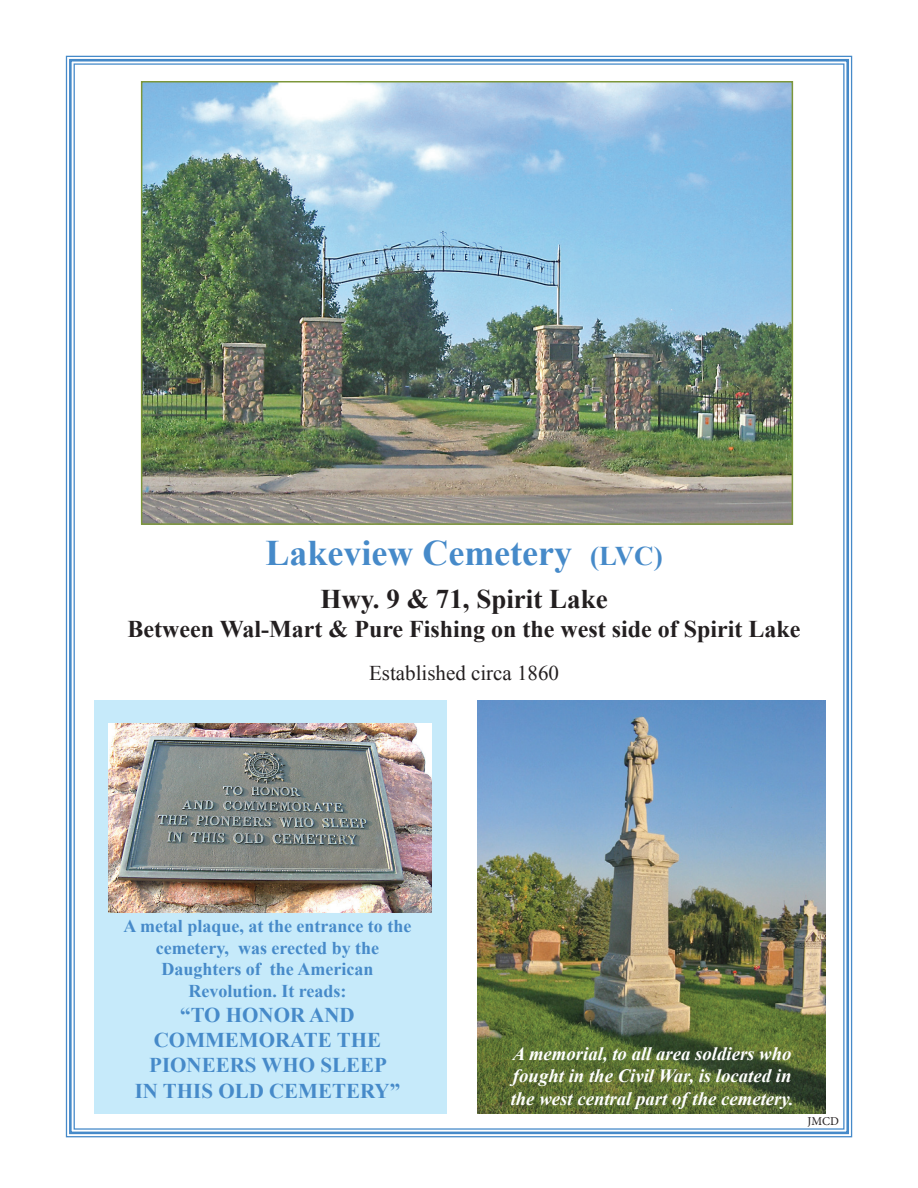
<style>
.page{position:relative;width:918px;height:1188px;background:#fff}
.page>*{position:absolute;margin:0;border:0;box-sizing:border-box;transform-origin:0 0}
.t1{font:700 36px "Times New Roman";color:#468ac9}
.t2{font:700 27px "Times New Roman";color:#231f20}
.t3{font:700 24px "Times New Roman";color:#231f20}
.t4{font:700 21px/25.2px "Times New Roman";color:#468ac9}
.t5{font:21px "Times New Roman";color:#231f20}
.t6{font:700 21px "Times New Roman";letter-spacing:.055em;color:#468ac9}
.t7{font:italic 700 18.75px/22.5px "Times New Roman";color:#fff}
.t8{font:700 18px/21.6px "Times New Roman";color:#468ac9;text-align:center}
.t9{font:12px "Minion Pro";color:#231f20}
.s1{font-size:27px}
</style>
<div class="page">
<img style="left:65px;top:55px;width:788px;height:1083px">
<div style="left:141px;top:81px;width:652px;height:444px;border:2px solid #7d973a"></div>
<img style="left:108px;top:723px;width:324px;height:190px">
<img style="left:478px;top:700px;width:347px;height:414px">
<h1 class="t1" style="left:265px;top:528px;width:399px">Lakeview Cemetery <span class="s1">(LVC)</span></h1>
<h2 class="t2" style="left:320px;top:580px;width:289px">Hwy. 9 &amp; 71, Spirit Lake</h2>
<h3 class="t3" style="left:128px;top:612px;width:675px">Between Wal-Mart &amp; Pure Fishing on the west side of Spirit Lake</h3>
<p class="t5" style="left:369px;top:659px;width:192px">Established circa 1860</p>
<p class="t8" style="left:124px;top:915px;width:289px">A metal plaque, at the entrance to the cemetery, was erected by the<br>Daughters of the American<br>Revolution. It reads:</p>
<p class="t4" style="left:154px;top:1002px;width:199px;text-indent:26px">“To Honor and<br>Commemorat</p>
<p class="t4" style="left:318px;top:1027px;width:65px">e th e</p>
<p class="t4" style="left:149px;top:1052px;width:238px">Pioneers who sleep</p>
<p class="t4" style="left:135px;top:1077px;width:42px">in this</p>
<p class="t6" style="left:218px;top:1076px;width:183px">old cemetery”</p>
<p class="t7" style="left:511px;top:1042px;width:285px">A memorial, to all area soldiers who fought in the Civil War, is located in the west central part of the cemetery.</p>
<p class="t9" style="left:808px;top:1113px;width:33px">JMCD</p>
</div>
